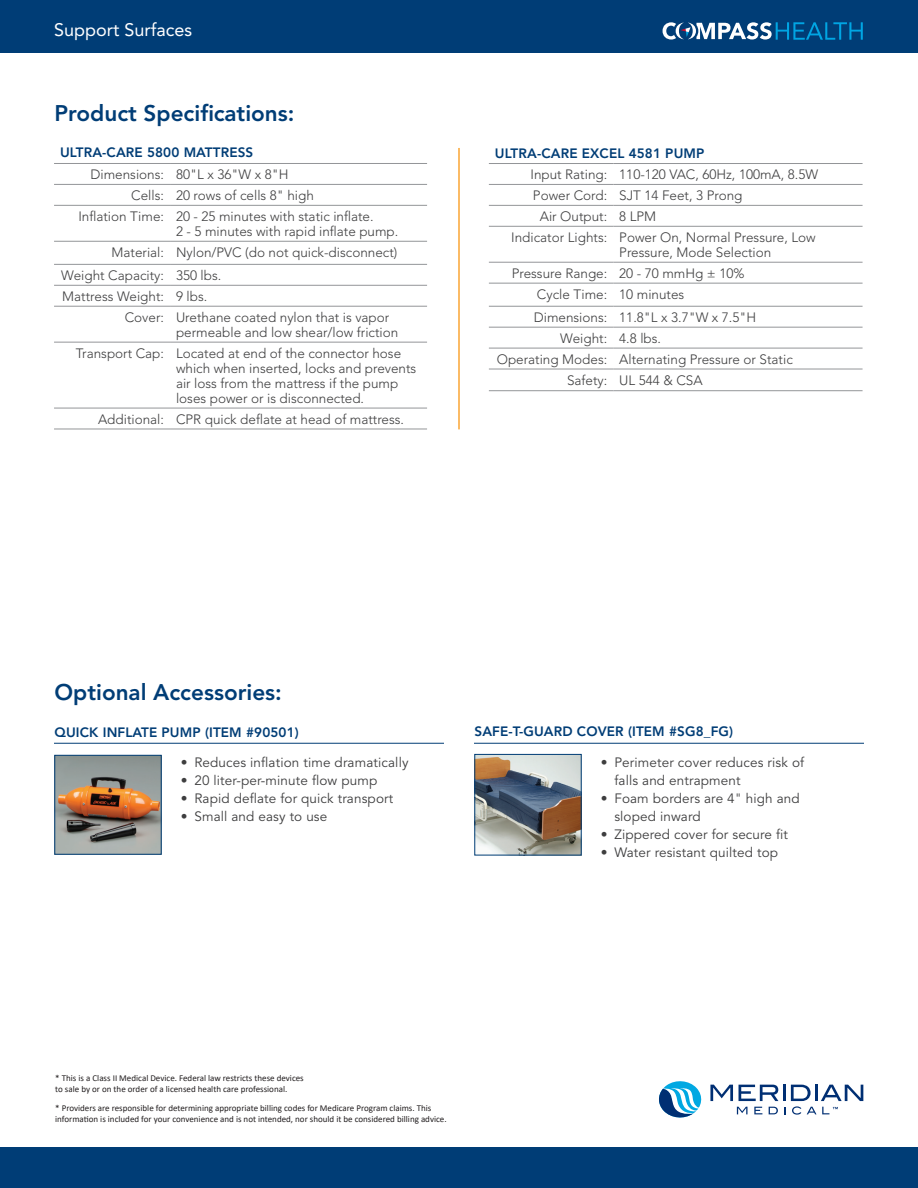
<style>
.page{position:relative;width:918px;height:1188px;background:#fff}
.page>*{position:absolute;margin:0;border:0;box-sizing:border-box;transform-origin:0 0}
.Mob_-_Header{font:800 22.5px "Avenir";color:#003d76}
.t1{font:18px "Avenir";color:#fff}
.Mob_-_Chart_Copy{font:300 13.5px/15px "Avenir";color:#3e3e3f}
.t2{font:13.5px/18px "Avenir";letter-spacing:.01em;color:#3e3e3f}
.t3{font:800 13.5px "Avenir";letter-spacing:.01em;color:#003d76}
.t4{font:9px/10.8px "Calibri";color:#231f20}
</style>
<div class="page">
<div style="left:0;top:0;width:918px;height:53px;background:#003d76"></div>
<div style="left:0;top:1147px;width:918px;height:41px;background:#003d76"></div>
<svg style="left:663px;top:22px;width:200px;height:18px"></svg>
<hr style="left:54px;top:184px;width:116px;height:1px;background:#939598">
<hr style="left:170px;top:184px;width:257px;height:1px;background:#939598">
<hr style="left:54px;top:205px;width:116px;height:1px;background:#939598">
<hr style="left:170px;top:205px;width:257px;height:1px;background:#939598">
<hr style="left:54px;top:241px;width:116px;height:1px;background:#939598">
<hr style="left:170px;top:241px;width:257px;height:1px;background:#939598">
<hr style="left:54px;top:163px;width:116px;height:1px;background:#939598">
<hr style="left:170px;top:163px;width:257px;height:1px;background:#939598">
<hr style="left:54px;top:285px;width:116px;height:1px;background:#939598">
<hr style="left:170px;top:285px;width:257px;height:1px;background:#939598">
<hr style="left:54px;top:306px;width:116px;height:1px;background:#939598">
<hr style="left:170px;top:306px;width:257px;height:1px;background:#939598">
<hr style="left:54px;top:342px;width:116px;height:1px;background:#939598">
<hr style="left:170px;top:342px;width:257px;height:1px;background:#939598">
<hr style="left:54px;top:408px;width:116px;height:1px;background:#939598">
<hr style="left:170px;top:408px;width:257px;height:1px;background:#939598">
<hr style="left:54px;top:429px;width:116px;height:1px;background:#939598">
<hr style="left:170px;top:429px;width:257px;height:1px;background:#939598">
<hr style="left:54px;top:264px;width:116px;height:1px;background:#939598">
<hr style="left:170px;top:264px;width:257px;height:1px;background:#939598">
<hr style="left:458px;top:148px;width:2px;height:281px;background:#faa634">
<img style="left:57px;top:757px;width:102px;height:95px">
<hr style="left:54px;top:743px;width:390px;height:1px;background:#003d76">
<hr style="left:489px;top:184px;width:124px;height:1px;background:#939598">
<hr style="left:613px;top:184px;width:250px;height:1px;background:#939598">
<hr style="left:489px;top:205px;width:124px;height:1px;background:#939598">
<hr style="left:613px;top:205px;width:250px;height:1px;background:#939598">
<hr style="left:489px;top:226px;width:124px;height:1px;background:#939598">
<hr style="left:613px;top:226px;width:250px;height:1px;background:#939598">
<hr style="left:489px;top:262px;width:124px;height:1px;background:#939598">
<hr style="left:613px;top:262px;width:250px;height:1px;background:#939598">
<hr style="left:489px;top:283px;width:124px;height:1px;background:#939598">
<hr style="left:613px;top:283px;width:250px;height:1px;background:#939598">
<hr style="left:489px;top:163px;width:124px;height:1px;background:#939598">
<hr style="left:613px;top:163px;width:250px;height:1px;background:#939598">
<hr style="left:489px;top:327px;width:124px;height:1px;background:#939598">
<hr style="left:613px;top:327px;width:250px;height:1px;background:#939598">
<hr style="left:489px;top:348px;width:124px;height:1px;background:#939598">
<hr style="left:613px;top:348px;width:250px;height:1px;background:#939598">
<hr style="left:489px;top:369px;width:124px;height:1px;background:#939598">
<hr style="left:613px;top:369px;width:250px;height:1px;background:#939598">
<hr style="left:489px;top:390px;width:124px;height:1px;background:#939598">
<hr style="left:613px;top:390px;width:250px;height:1px;background:#939598">
<hr style="left:489px;top:306px;width:124px;height:1px;background:#939598">
<hr style="left:613px;top:306px;width:250px;height:1px;background:#939598">
<img style="left:477px;top:756px;width:102px;height:97px">
<div style="left:475px;top:754px;width:106px;height:101px;border:1px solid #003d76"></div>
<hr style="left:474px;top:743px;width:390px;height:1px;background:#003d76">
<svg style="left:710px;top:1085px;width:153px;height:30px"></svg>
<svg style="left:659px;top:1081px;width:43px;height:37px"></svg>
<h2 class="t1" style="left:54px;top:19px;width:140px">Support Surfaces</h2>
<p class="Mob_-_Header" style="left:54px;top:100px;width:242px">Product Specifications:</p>
<p class="t3" style="left:60px;top:145px;width:195px">ULTRA-CARE 5800 MATTRESS</p>
<p class="Mob_-_Chart_Copy" style="left:91px;top:167px;width:75px">Dimensions:</p>
<p class="Mob_-_Chart_Copy" style="left:176px;top:167px;width:114px">80"L x 36"W x 8"H</p>
<p class="Mob_-_Chart_Copy" style="left:131px;top:188px;width:34px">Cells:</p>
<p class="Mob_-_Chart_Copy" style="left:176px;top:188px;width:139px">20 rows of cells 8" high</p>
<p class="Mob_-_Chart_Copy" style="left:78px;top:209px;width:87px">Inflation Time:</p>
<p class="Mob_-_Chart_Copy" style="left:176px;top:209px;width:224px">20 - 25 minutes with static inflate.<br>2 - 5 minutes with rapid inflate pump.</p>
<p class="Mob_-_Chart_Copy" style="left:112px;top:245px;width:54px">Material:</p>
<p class="Mob_-_Chart_Copy" style="left:176px;top:245px;width:223px">Nylon/PVC (do not quick-disconnect)</p>
<p class="Mob_-_Chart_Copy" style="left:61px;top:268px;width:104px">Weight Capacity:</p>
<p class="Mob_-_Chart_Copy" style="left:176px;top:268px;width:47px">350 lbs.</p>
<p class="Mob_-_Chart_Copy" style="left:62px;top:289px;width:103px">Mattress Weight:</p>
<p class="Mob_-_Chart_Copy" style="left:176px;top:289px;width:33px">9 lbs.</p>
<p class="Mob_-_Chart_Copy" style="left:125px;top:310px;width:41px">Cover:</p>
<p class="Mob_-_Chart_Copy" style="left:176px;top:310px;width:224px">Urethane coated nylon that is vapor permeable and low shear/low friction</p>
<p class="Mob_-_Chart_Copy" style="left:76px;top:346px;width:90px">Transport Cap:</p>
<p class="Mob_-_Chart_Copy" style="left:176px;top:346px;width:242px">Located at end of the connector hose which when inserted, locks and prevents air loss from the mattress if the pump loses power or is disconnected.</p>
<p class="Mob_-_Chart_Copy" style="left:98px;top:411px;width:68px">Additional:</p>
<p class="Mob_-_Chart_Copy" style="left:176px;top:411px;width:230px">CPR quick deflate at head of mattress.</p>
<p class="t3" style="left:495px;top:145px;width:211px">ULTRA-CARE EXCEL 4581 PUMP</p>
<p class="Mob_-_Chart_Copy" style="left:531px;top:167px;width:78px">Input Rating:</p>
<p class="Mob_-_Chart_Copy" style="left:619px;top:167px;width:200px">110-120 VAC, 60Hz, 100mA, 8.5W</p>
<p class="Mob_-_Chart_Copy" style="left:533px;top:188px;width:76px">Power Cord:</p>
<p class="Mob_-_Chart_Copy" style="left:619px;top:188px;width:125px">SJT 14 Feet, 3 Prong</p>
<p class="Mob_-_Chart_Copy" style="left:540px;top:209px;width:69px">Air Output:</p>
<p class="Mob_-_Chart_Copy" style="left:619px;top:209px;width:39px">8 LPM</p>
<p class="Mob_-_Chart_Copy" style="left:511px;top:230px;width:98px">Indicator Lights:</p>
<p class="Mob_-_Chart_Copy" style="left:619px;top:230px;width:198px">Power On, Normal Pressure, Low<br>Pressure, Mode Selection</p>
<p class="Mob_-_Chart_Copy" style="left:512px;top:266px;width:97px">Pressure Range:</p>
<p class="Mob_-_Chart_Copy" style="left:619px;top:266px;width:127px">20 - 70 mmHg ± 10%</p>
<p class="Mob_-_Chart_Copy" style="left:537px;top:287px;width:72px">Cycle Time:</p>
<p class="Mob_-_Chart_Copy" style="left:619px;top:287px;width:67px">10 minutes</p>
<p class="Mob_-_Chart_Copy" style="left:534px;top:310px;width:75px">Dimensions:</p>
<p class="Mob_-_Chart_Copy" style="left:619px;top:310px;width:138px">11.8"L x 3.7"W x 7.5"H</p>
<p class="Mob_-_Chart_Copy" style="left:560px;top:331px;width:49px">Weight:</p>
<p class="Mob_-_Chart_Copy" style="left:619px;top:331px;width:43px">4.8 lbs.</p>
<p class="Mob_-_Chart_Copy" style="left:497px;top:352px;width:112px">Operating Modes:</p>
<p class="Mob_-_Chart_Copy" style="left:619px;top:352px;width:175px">Alternating Pressure or Static</p>
<p class="Mob_-_Chart_Copy" style="left:567px;top:372px;width:42px">Safety:</p>
<p class="Mob_-_Chart_Copy" style="left:619px;top:372px;width:85px">UL 544 &amp; CSA</p>
<p class="Mob_-_Header" style="left:54px;top:679px;width:229px">Optional Accessories:</p>
<p class="t3" style="left:54px;top:724px;width:246px">QUICK INFLATE PUMP (ITEM #90501)</p>
<p class="t2" style="left:181px;top:754px;width:229px">• Reduces inflation time dramatically</p>
<p class="t2" style="left:181px;top:772px;width:198px">• 20 liter-per-minute flow pump</p>
<p class="t2" style="left:181px;top:790px;width:214px">• Rapid deflate for quick transport</p>
<p class="t2" style="left:181px;top:808px;width:148px">• Small and easy to use</p>
<p class="t3" style="left:474px;top:724px;width:260px">SAFE-T-GUARD COVER (ITEM #SG8_FG)</p>
<p class="t2" style="left:614px;top:754px;width:191px;text-indent:-14px">• Perimeter cover reduces risk of falls and entrapment</p>
<p class="t2" style="left:614px;top:790px;width:187px;text-indent:-14px">• Foam borders are 4" high and sloped inward</p>
<p class="t2" style="left:601px;top:826px;width:189px">• Zippered cover for secure fit</p>
<p class="t2" style="left:601px;top:844px;width:179px">• Water resistant quilted top</p>
<p class="t4" style="left:55px;top:1073px;width:250px">* This is a Class II Medical Device. Federal law restricts these devices to sale by or on the order of a licensed health care professional.</p>
<p class="t4" style="left:55px;top:1103px;width:393px">* Providers are responsible for determining appropriate billing codes for Medicare Program claims. This information is included for your convenience and is not intended, nor should it be considered billing advice.</p>
</div>
